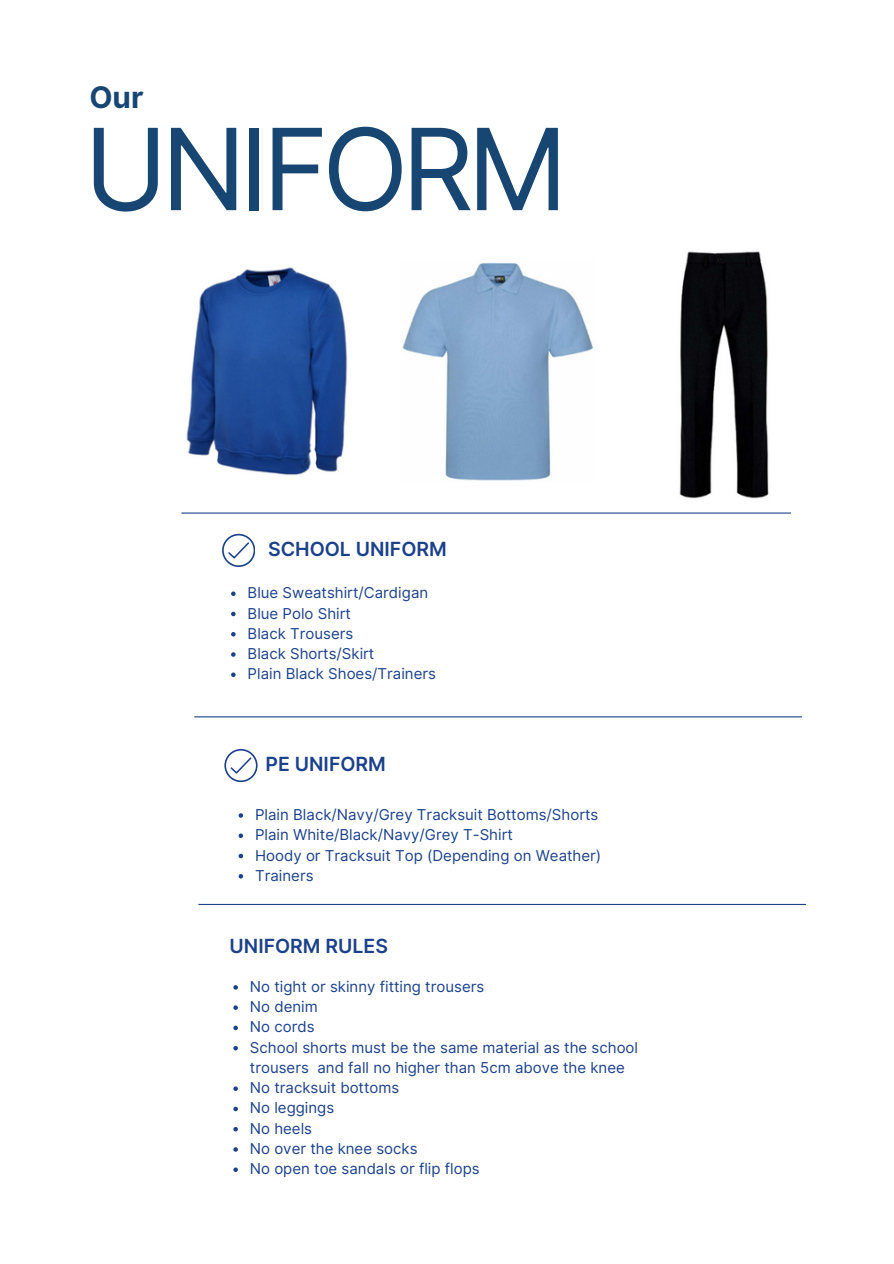
<style>
.page{position:relative;width:894px;height:1264px;background:#fff}
.page>*{position:absolute;margin:0;border:0;box-sizing:border-box;transform-origin:0 0}
.t1{font:113.1px "Inter";letter-spacing:-.06em;color:#184672}
.t2{font:700 29.7px "Inter";color:#184672}
.t3{font:600 19.5px "Inter";color:#1c418b}
.t4{font:15px/20.2px "Inter";color:#1c418b}
</style>
<div class="page">
<hr style="left:181px;top:512px;width:609px;height:1px;background:#1c418b">
<hr style="left:194px;top:716px;width:607px;height:1px;background:#1c418b">
<hr style="left:198px;top:903px;width:607px;height:2px;background:#1c418b">
<svg style="left:222px;top:534px;width:33px;height:32px"></svg>
<svg style="left:224px;top:749px;width:33px;height:32px"></svg>
<img style="left:186px;top:267px;width:162px;height:208px">
<img style="left:402px;top:262px;width:192px;height:219px">
<img style="left:679px;top:251px;width:90px;height:248px">
<svg style="left:231px;top:591px;width:4px;height:5px"></svg>
<svg style="left:231px;top:611px;width:4px;height:5px"></svg>
<svg style="left:231px;top:632px;width:4px;height:4px"></svg>
<svg style="left:231px;top:652px;width:4px;height:4px"></svg>
<svg style="left:231px;top:672px;width:4px;height:5px"></svg>
<svg style="left:238px;top:813px;width:5px;height:4px"></svg>
<svg style="left:238px;top:833px;width:5px;height:5px"></svg>
<svg style="left:238px;top:853px;width:5px;height:5px"></svg>
<svg style="left:238px;top:874px;width:5px;height:4px"></svg>
<svg style="left:233px;top:985px;width:5px;height:4px"></svg>
<svg style="left:233px;top:1005px;width:5px;height:4px"></svg>
<svg style="left:233px;top:1025px;width:5px;height:5px"></svg>
<svg style="left:233px;top:1046px;width:5px;height:4px"></svg>
<svg style="left:233px;top:1086px;width:5px;height:4px"></svg>
<svg style="left:233px;top:1106px;width:5px;height:5px"></svg>
<svg style="left:233px;top:1127px;width:5px;height:4px"></svg>
<svg style="left:233px;top:1147px;width:5px;height:4px"></svg>
<svg style="left:233px;top:1167px;width:5px;height:4px"></svg>
<p class="t2" style="left:89px;top:79px;width:56px">Our</p>
<p class="t1" style="left:84px;top:101px;width:488px">UNIFORM</p>
<p class="t3" style="left:268px;top:537px;width:180px">SCHOOL UNIFORM</p>
<h3 class="t4" style="left:247px;top:582px;width:182px">Blue Sweatshirt/Cardigan</h3>
<p class="t4" style="left:247px;top:603px;width:105px">Blue Polo Shirt</p>
<p class="t4" style="left:247px;top:623px;width:107px">Black Trousers</p>
<p class="t4" style="left:247px;top:643px;width:128px">Black Shorts/Skirt</p>
<p class="t4" style="left:247px;top:663px;width:190px">Plain Black Shoes/Trainers</p>
<p class="t3" style="left:265px;top:752px;width:122px">PE UNIFORM</p>
<p class="t4" style="left:255px;top:804px;width:345px">Plain Black/Navy/Grey Tracksuit Bottoms/Shorts</p>
<h3 class="t4" style="left:255px;top:824px;width:259px">Plain White/Black/Navy/Grey T-Shirt</h3>
<p class="t4" style="left:255px;top:845px;width:347px">Hoody or Tracksuit Top (Depending on Weather)</p>
<p class="t4" style="left:255px;top:865px;width:60px">Trainers</p>
<p class="t3" style="left:229px;top:933px;width:160px">UNIFORM RULES</p>
<p class="t4" style="left:250px;top:976px;width:236px">No tight or skinny fitting trousers</p>
<h3 class="t4" style="left:250px;top:996px;width:69px">No denim</h3>
<p class="t4" style="left:250px;top:1016px;width:66px">No cords</p>
<p class="t4" style="left:250px;top:1037px;width:389px">School shorts must be the same material as the school trousers and fall no higher than 5cm above the knee</p>
<p class="t4" style="left:250px;top:1077px;width:151px">No tracksuit bottoms</p>
<p class="t4" style="left:250px;top:1097px;width:86px">No leggings</p>
<p class="t4" style="left:250px;top:1118px;width:64px">No heels</p>
<p class="t4" style="left:250px;top:1138px;width:169px">No over the knee socks</p>
<p class="t4" style="left:250px;top:1158px;width:231px">No open toe sandals or flip flops</p>
</div>
